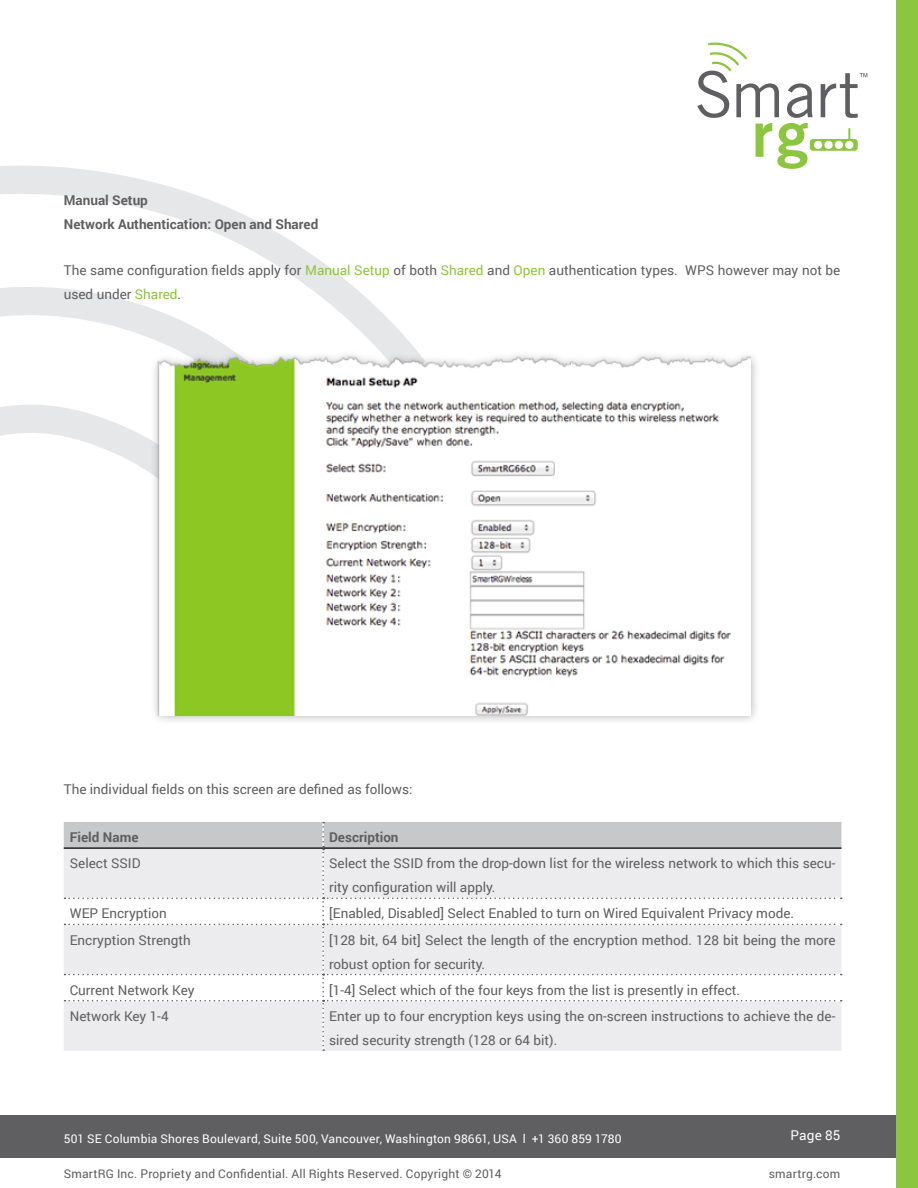
<style>
.page{position:relative;width:918px;height:1188px;background:#fff}
.page>*{position:absolute;margin:0;border:0;box-sizing:border-box;transform-origin:0 0}
.Body_Text{font:13.5px/24px "Roboto";color:#5f5f62}
.Heading_Body_Bold{font:700 13.5px "Roboto";color:#5f5f62}
.Bold_Body_Text{font:700 13.5px "Roboto";color:#5f5f62}
.t1{font:13.5px "Roboto";letter-spacing:.01em;color:#fff}
.t2{font:12px "Roboto";letter-spacing:.015em;color:#fff}
.t3{font:12px "Roboto";letter-spacing:.015em;color:#5f5f62}
.s1{color:#8bc63e}
</style>
<div class="page">
<svg style="left:0;top:165px;width:415px;height:307px"></svg>
<svg style="left:697px;top:42px;width:170px;height:127px"></svg>
<div style="left:0;top:1116px;width:918px;height:42px;background:#5f5f62"></div>
<div style="left:897px;top:0;width:21px;height:1188px;background:#8bc63e"></div>
<div style="left:149px;top:349px;width:611px;height:376px;background:#5f5f62;opacity:.5"></div>
<img style="left:156px;top:355px;width:594px;height:360px">
<svg style="left:64px;top:822px;width:778px;height:229px"></svg>
<hr style="left:64px;top:847px;width:259px;height:2px;background:#231f20">
<hr style="left:323px;top:847px;width:518px;height:2px;background:#231f20">
<p class="Heading_Body_Bold" style="left:64px;top:191px;width:86px">Manual Setup</p>
<p class="Heading_Body_Bold" style="left:64px;top:215px;width:256px">Network Authentication: Open and Shared</p>
<p class="Body_Text" style="left:64px;top:258px;width:778px">The same configuration fields apply for <span class="s1">Manual Setup</span> of both <span class="s1">Shared</span> and <span class="s1">Open</span> authentication types. WPS however may not be used under <span class="s1">Shared</span>.</p>
<p class="Body_Text" style="left:64px;top:777px;width:350px">The individual fields on this screen are defined as follows:</p>
<p class="Bold_Body_Text" style="left:70px;top:828px;width:70px">Field Name</p>
<p class="Bold_Body_Text" style="left:329px;top:828px;width:71px">Description</p>
<p class="Body_Text" style="left:70px;top:851px;width:72px">Select SSID</p>
<p class="Body_Text" style="left:329px;top:851px;width:508px">Select the SSID from the drop-down list for the wireless network to which this secu&shy;rity configuration will apply.</p>
<p class="Body_Text" style="left:70px;top:901px;width:99px">WEP Encryption</p>
<p class="Body_Text" style="left:329px;top:901px;width:466px">[Enabled, Disabled] Select Enabled to turn on Wired Equivalent Privacy mode.</p>
<p class="Body_Text" style="left:70px;top:927px;width:123px">Encryption Strength</p>
<p class="Body_Text" style="left:329px;top:927px;width:508px">[128 bit, 64 bit] Select the length of the encryption method. 128 bit being the more robust option for security.</p>
<p class="Body_Text" style="left:70px;top:977px;width:126px">Current Network Key</p>
<p class="Body_Text" style="left:329px;top:977px;width:413px">[1-4] Select which of the four keys from the list is presently in effect.</p>
<p class="Body_Text" style="left:70px;top:1004px;width:100px">Network Key 1-4</p>
<p class="Body_Text" style="left:329px;top:1004px;width:508px">Enter up to four encryption keys using the on-screen instructions to achieve the de&shy;sired security strength (128 or 64 bit).</p>
<p class="t2" style="left:64px;top:1130px;width:559px">501 SE Columbia Shores Boulevard, Suite 500, Vancouver, Washington 98661, USA l +1 360 859 1780</p>
<p class="t1" style="left:791px;top:1126px;width:51px">Page 85</p>
<p class="t3" style="left:64px;top:1165px;width:439px">SmartRG Inc. Propriety and Confidential. All Rights Reserved. Copyright © 2014</p>
<p class="t3" style="left:769px;top:1165px;width:73px">smartrg.com</p>
</div>
